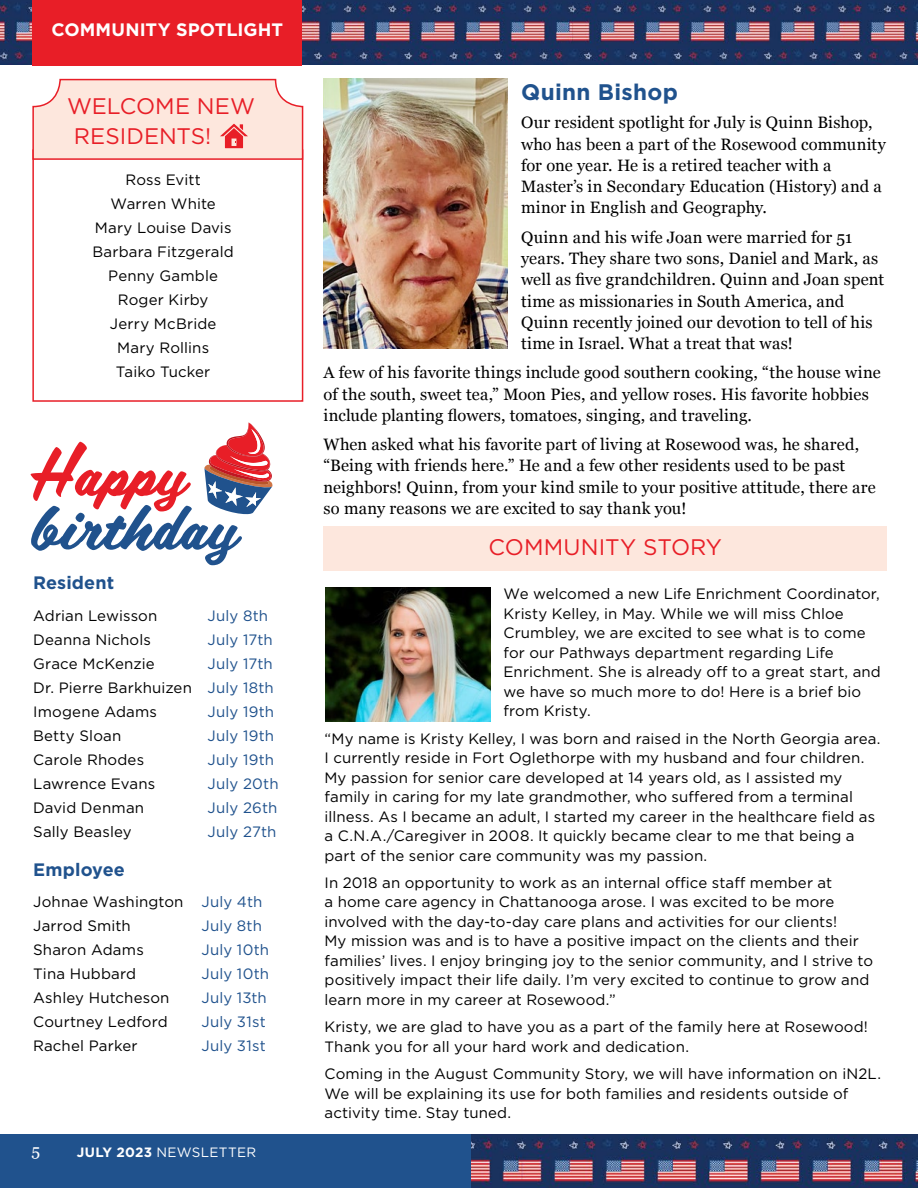
<style>
.page{position:relative;width:918px;height:1188px;background:#fff}
.page>*{position:absolute;margin:0;border:0;box-sizing:border-box;transform-origin:0 0}
.t1{font:22.5px/30px "Gotham";letter-spacing:.005em;color:#e81e27}
.t2{font:700 22.5px "Gotham";letter-spacing:.015em;color:#20528d}
.t3{font:700 18px "Gotham";letter-spacing:.005em;color:#fff}
.t4{font:700 18px "Gotham";letter-spacing:.005em;color:#20528d}
.t5{font:16.5px/21.3px "Georgia";letter-spacing:.01em;color:#000}
.t6{font:16.5px "Georgia";color:#fff}
.t7{font:15px/24px "Gotham";letter-spacing:.005em;color:#000}
.t8{font:15px/24px "Gotham";letter-spacing:.01em;color:#20528d}
.t9{font:13.5px "Gotham";letter-spacing:.025em;color:#fff}
.s1{font-weight:700}
</style>
<div class="page">
<img style="left:471px;top:1135px;width:447px;height:53px">
<div style="left:0;top:1135px;width:471px;height:53px;background:#20528d"></div>
<img style="left:0;top:0;width:918px;height:65px">
<div style="left:32px;top:149px;width:271px;height:253px;border:2px solid #e81e27"></div>
<svg style="left:32px;top:78px;width:272px;height:83px;background:#fbdcd4"></svg>
<div style="left:32px;top:0;width:270px;height:65px;background:#e81e27"></div>
<img style="left:324px;top:79px;width:184px;height:270px">
<div style="left:324px;top:526px;width:563px;height:44px;background:#fde7dd"></div>
<svg style="left:31px;top:423px;width:242px;height:142px"></svg>
<img style="left:325px;top:588px;width:165px;height:133px">
<p class="t3" style="left:52px;top:18px;width:233px">COMMUNITY SPOTLIGHT</p>
<h1 class="t1" style="left:74px;top:91px;width:183px;text-indent:-7px">WELCOME NEW<br>RESIDENTS!</h1>
<p class="t7" style="left:92px;top:168px;width:143px;text-align:center">Ross Evitt<br>Warren White<br>Mary Louise Davis<br>Barbara Fitzgerald<br>Penny Gamble<br>Roger Kirby<br>Jerry McBride<br>Mary Rollins<br>Taiko Tucker</p>
<p class="t4" style="left:33px;top:570px;width:83px">Resident</p>
<p class="t7" style="left:33px;top:603px;width:160px">Adrian Lewisson<br>Deanna Nichols<br>Grace McKenzie<br>Dr. Pierre Barkhuizen<br>Imogene Adams<br>Betty Sloan<br>Carole Rhodes<br>Lawrence Evans<br>David Denman<br>Sally Beasley</p>
<p class="t8" style="left:208px;top:603px;width:72px">July 8th<br>July 17th<br>July 17th<br>July 18th<br>July 19th<br>July 19th<br>July 19th<br>July 20th<br>July 26th<br>July 27th</p>
<p class="t4" style="left:33px;top:857px;width:93px">Employee</p>
<p class="t7" style="left:33px;top:890px;width:152px">Johnae Washington<br>Jarrod Smith<br>Sharon Adams<br>Tina Hubbard<br>Ashley Hutcheson<br>Courtney Ledford<br>Rachel Parker</p>
<p class="t8" style="left:201px;top:890px;width:69px">July 4th<br>July 8th<br>July 10th<br>July 10th<br>July 13th<br>July 31st<br>July 31st</p>
<p class="t6" style="left:32px;top:1138px;width:10px">5</p>
<p class="t9" style="left:77px;top:1143px;width:181px"><span class="s1">JULY 2023</span> NEWSLETTER</p>
<h1 class="t2" style="left:521px;top:77px;width:158px">Quinn Bishop</h1>
<p class="t5" style="left:521px;top:111px;width:366px">Our resident spotlight for July is Quinn Bishop, who has been a part of the Rosewood community for one year. He is a retired teacher with a Master’s in Secondary Education (History) and a minor in English and Geography.</p>
<p class="t5" style="left:521px;top:226px;width:365px">Quinn and his wife Joan were married for 51 years. They share two sons, Daniel and Mark, as well as five grandchildren. Quinn and Joan spent time as missionaries in South America, and Quinn recently joined our devotion to tell of his time in Israel. What a treat that was!</p>
<p class="t5" style="left:324px;top:361px;width:559px">A few of his favorite things include good southern cooking, “the house wine of the south, sweet tea,” Moon Pies, and yellow roses. His favorite hobbies include planting flowers, tomatoes, singing, and traveling.</p>
<p class="t5" style="left:324px;top:433px;width:554px">When asked what his favorite part of living at Rosewood was, he shared, “Being with friends here.” He and a few other residents used to be past neighbors! Quinn, from your kind smile to your positive attitude, there are so many reasons we are excited to say thank you!</p>
<h1 class="t1" style="left:489px;top:532px;width:235px">COMMUNITY STORY</h1>
<p class="t7" style="left:504px;top:584px;width:379px;line-height:19.5px">We welcomed a new Life Enrichment Coordinator, Kristy Kelley, in May. While we will miss Chloe Crumbley, we are excited to see what is to come for our Pathways department regarding Life Enrichment. She is already off to a great start, and we have so much more to do! Here is a brief bio from Kristy.</p>
<p class="t7" style="left:325px;top:728px;width:558px;line-height:19.5px">“My name is Kristy Kelley, I was born and raised in the North Georgia area.<br>I currently reside in Fort Oglethorpe with my husband and four children.<br>My passion for senior care developed at 14 years old, as I assisted my family in caring for my late grandmother, who suffered from a terminal illness. As I became an adult, I started my career in the healthcare field as a C.N.A./Caregiver in 2008. It quickly became clear to me that being a part of the senior care community was my passion.</p>
<p class="t7" style="left:325px;top:872px;width:550px;line-height:19.5px">In 2018 an opportunity to work as an internal office staff member at<br>a home care agency in Chattanooga arose. I was excited to be more involved with the day-to-day care plans and activities for our clients!<br>My mission was and is to have a positive impact on the clients and their families’ lives. I enjoy bringing joy to the senior community, and I strive to positively impact their life daily. I’m very excited to continue to grow and learn more in my career at Rosewood.”</p>
<p class="t7" style="left:325px;top:1017px;width:545px;line-height:19.5px">Kristy, we are glad to have you as a part of the family here at Rosewood!<br>Thank you for all your hard work and dedication.</p>
<p class="t7" style="left:325px;top:1064px;width:558px;line-height:19.5px">Coming in the August Community Story, we will have information on iN2L.<br>We will be explaining its use for both families and residents outside of activity time. Stay tuned.</p>
</div>
